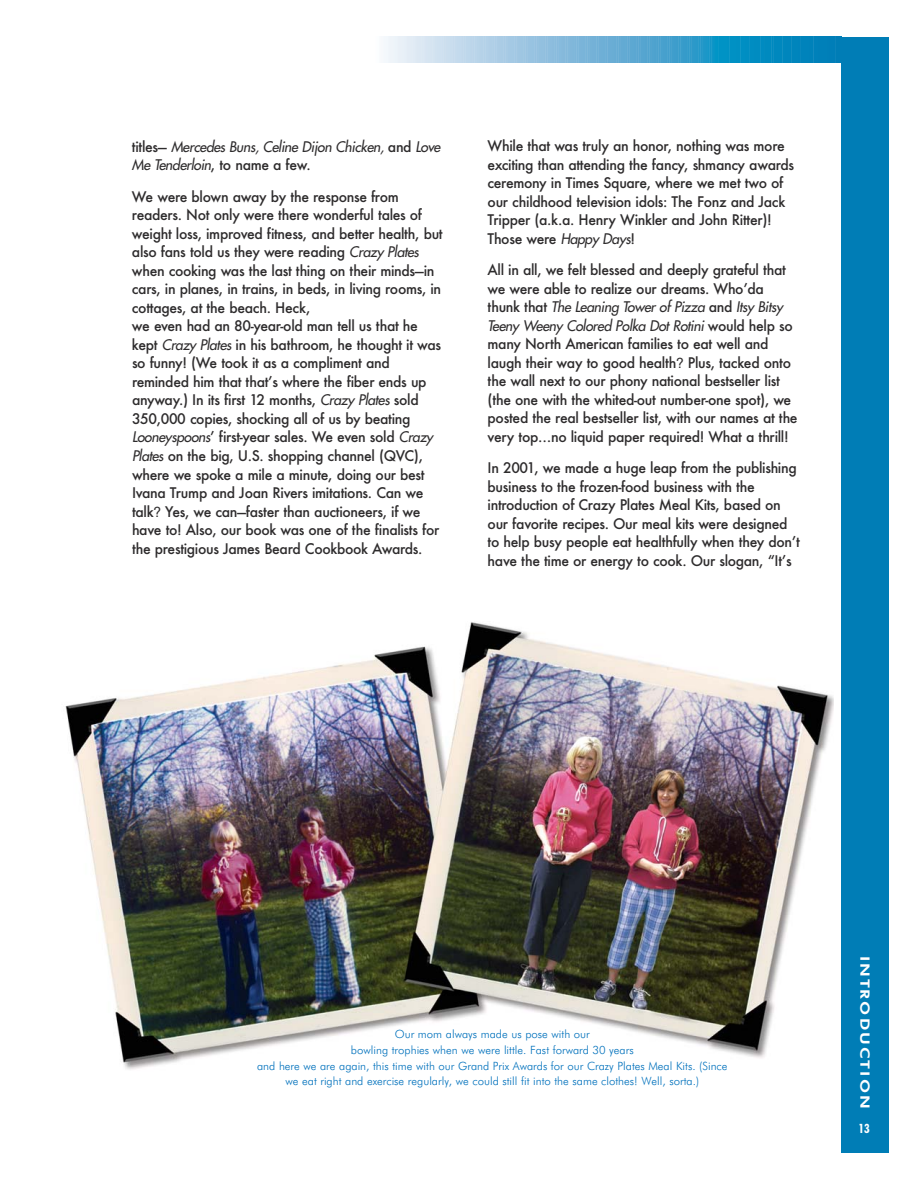
<style>
.page{position:relative;width:918px;height:1188px;background:#fff}
.page>*{position:absolute;margin:0;border:0;box-sizing:border-box;transform-origin:0 0}
.t1{font:500 14.25px/18.5px "Futura";letter-spacing:-.025em;color:#2e2c2d}
.t2{font:italic 14.25px/18.5px "Futura";letter-spacing:-.025em;color:#2e2c2d}
.t3{font:800 12.9px "Futura BT";letter-spacing:.12em;color:#fff;scale:1.28 1}
.t4{font:700 condensed 12.9px "Futura BT";color:#fff}
.t5{font:300 11.4px/15.6px "Futura BT";color:#0071bc;text-align:center}
.s1{font-weight:500;font-style:normal}
.s2{font-weight:400;font-style:italic}
.s3{font-family:"Helvetica";font-weight:400}
</style>
<div class="page">
<svg style="left:384px;top:37px;width:457px;height:25px;background:#66b1d6"></svg>
<div style="left:841px;top:37px;width:48px;height:1116px;background:#007db6"></div>
<img style="left:65px;top:622px;width:768px;height:448px">
<p class="t2" style="left:132px;top:138px;width:310px"><span class="s1">titles—</span> Mercedes Buns, Celine Dijon Chicken, <span class="s1">and</span> Love<br>Me Tenderloin<span class="s1">, to name a few.</span></p>
<p class="t1" style="left:132px;top:188px;width:312px">We were blown away by the response from readers. Not only were there wonderful tales of weight loss, improved fitness, and better health, but also fans told us they were reading <span class="s2">Crazy Plates </span>when cooking was the last thing on their minds—in cars, in planes, in trains, in beds, in living rooms, in cottages, at the beach. Heck,<br>we even had an 80-year-old man tell us that he kept <span class="s2">Crazy Plates</span> in his bathroom, he thought it was so funny! (We took it as a compliment and reminded him that that’s where the fiber ends up anyway.) In its first 12 months, <span class="s2">Crazy Plates</span> sold 350,000 copies, shocking all of us by beating <span class="s2">Looneyspoons</span>’ first-year sales. We even sold <span class="s2">Crazy Plates</span> on the big, U.S. shopping channel (QVC), where we spoke a mile a minute, doing our best Ivana Trump and Joan Rivers imitations. Can we talk<span class="s3">?</span> Yes, we can—faster than auctioneers, if we have to! Also, our book was one of the finalists for the prestigious James Beard Cookbook Awards.</p>
<p class="t1" style="left:488px;top:138px;width:308px">While that was truly an honor, nothing was more exciting than attending the fancy, shmancy awards ceremony in Times Square, where we met two of our childhood television idols: The Fonz and Jack Tripper (a.k.a. Henry Winkler and John Ritter)!<br>Those were <span class="s2">Happy Days</span>!</p>
<p class="t1" style="left:488px;top:262px;width:312px">All in all, we felt blessed and deeply grateful that we were able to realize our dreams. Who’da thunk that <span class="s2">The Leaning Tower of Pizza</span> and <span class="s2">Itsy Bitsy Teeny Weeny Colored Polka Dot Rotini</span> would help so many North American families to eat well and laugh their way to good health<span class="s3">?</span> Plus, tacked onto the wall next to our phony national bestseller list (the one with the whited-out number-one spot), we posted the real bestseller list, with our names at the very top…no liquid paper required! What a thrill!</p>
<p class="t1" style="left:488px;top:460px;width:314px">In 2001, we made a huge leap from the publishing business to the frozen-food business with the introduction of Crazy Plates Meal Kits, based on our favorite recipes. Our meal kits were designed to help busy people eat healthfully when they don’t have the time or energy to cook. Our slogan, “It’s</p>
<p class="t5" style="left:257px;top:1028px;width:472px">Our mom always made us pose with our<br>bowling trophies when we were little. Fast forward 30 years<br>and here we are again, this time with our Grand Prix Awards for our Crazy Plates Meal Kits. (Since we eat right and exercise regularly, we could still fit into the same clothes! Well, sorta.)</p>
<p class="t3" style="left:870px;top:956px;width:121px;rotate:90deg">INTRODUCTION</p>
<p class="t4" style="left:859px;top:1123px;width:13px">13</p>
</div>
